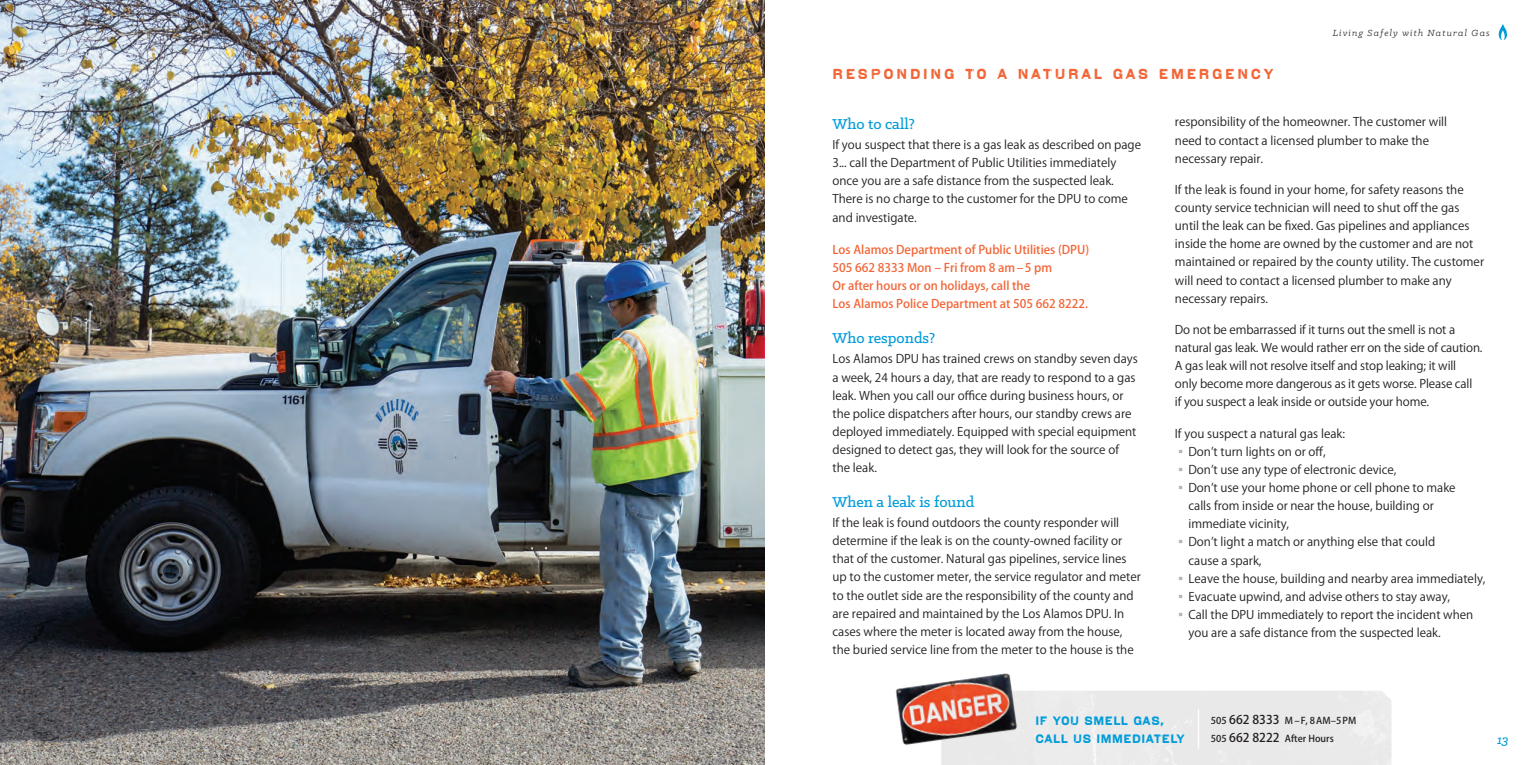
<style>
.page{position:relative;width:1530px;height:765px;background:#fff}
.page>*{position:absolute;margin:0;border:0;box-sizing:border-box;transform-origin:0 0}
.t1{font:500 16.25px "Klinic Slab";color:#009cd9}
.t2{font:15px "Coldharbour Gothic";letter-spacing:.18em;color:#f26537}
.t3{font:italic 500 13.75px "Klinic Slab";color:#009cd9}
.t4{font:12.62px/18.1px "Coldharbour Gothic";letter-spacing:.04em;color:#009cd9}
.t5{font:11.88px/18.1px "Koz Go Pro";color:#231f20}
.t6{font:500 11.88px/18.1px "Koz Go Pro";color:#f26537}
.t7{font:italic 10px "Klinic Slab";letter-spacing:.12em;color:#231f20}
.t8{font:500 9.38px/18.1px "Koz Go Pro";color:#231f20}
.s1{color:#b2b3b7}
.s2{font-size:12.12px}
</style>
<div class="page">
<img style="left:895px;top:673px;width:127px;height:78px">
<svg style="left:1498px;top:24px;width:9px;height:16px"></svg>
<img style="left:0;top:0;width:765px;height:765px">
<p class="t2" style="left:832px;top:65px;width:442px">RESPONDING TO A NATURAL GAS EMERGENCY</p>
<p class="t7" style="left:1333px;top:26px;width:159px">Living Safely with Natural Gas</p>
<h1 class="t1" style="left:832px;top:114px;width:84px">Who to call?</h1>
<p class="t5" style="left:832px;top:136px;width:310px">If you suspect that there is a gas leak as described on page 3... call the Department of Public Utilities immediately once you are a safe distance from the suspected leak.<br>There is no charge to the customer for the DPU to come and investigate.</p>
<p class="t6" style="left:832px;top:241px;width:258px">Los Alamos Department of Public Utilities (DPU)<br>505 662 8333 Mon – Fri from 8 am–5 pm<br>Or after hours or on holidays, call the<br>Los Alamos Police Department at 505 662 8222.</p>
<h1 class="t1" style="left:832px;top:328px;width:104px">Who responds?</h1>
<p class="t5" style="left:832px;top:350px;width:307px">Los Alamos DPU has trained crews on standby seven days a week, 24 hours a day, that are ready to respond to a gas leak. When you call our office during business hours, or the police dispatchers after hours, our standby crews are deployed immediately. Equipped with special equipment designed to detect gas, they will look for the source of the leak.</p>
<h1 class="t1" style="left:832px;top:492px;width:143px">When a leak is found</h1>
<p class="t5" style="left:832px;top:514px;width:310px">If the leak is found outdoors the county responder will determine if the leak is on the county-owned facility or that of the customer. Natural gas pipelines, service lines up to the customer meter, the service regulator and meter to the outlet side are the responsibility of the county and are repaired and maintained by the Los Alamos DPU. In cases where the meter is located away from the house, the buried service line from the meter to the house is the</p>
<p class="t5" style="left:1175px;top:113px;width:274px">responsibility of the homeowner. The customer will need to contact a licensed plumber to make the necessary repair.</p>
<p class="t5" style="left:1175px;top:181px;width:311px">If the leak is found in your home, for safety reasons the county service technician will need to shut off the gas until the leak can be fixed. Gas pipelines and appliances inside the home are owned by the customer and are not maintained or repaired by the county utility. The customer will need to contact a licensed plumber to make any necessary repairs.</p>
<p class="t5" style="left:1175px;top:321px;width:309px">Do not be embarrassed if it turns out the smell is not a natural gas leak. We would rather err on the side of caution.<br>A gas leak will not resolve itself and stop leaking; it will<br>only become more dangerous as it gets worse. Please call<br>if you suspect a leak inside or outside your home.</p>
<p class="t5" style="left:1175px;top:425px;width:172px">If you suspect a natural gas leak:</p>
<p class="t5" style="left:1175px;top:443px;width:152px"><span class="s1">▪</span>Don’t turn lights on or off,</p>
<p class="t5" style="left:1175px;top:461px;width:223px"><span class="s1">▪</span>Don’t use any type of electronic device,</p>
<p class="t5" style="left:1188px;top:479px;width:269px;text-indent:-14px"><span class="s1">▪</span>Don’t use your home phone or cell phone to make calls from inside or near the house, building or immediate vicinity,</p>
<p class="t5" style="left:1188px;top:533px;width:248px;text-indent:-14px"><span class="s1">▪</span>Don’t light a match or anything else that could cause a spark,</p>
<p class="t5" style="left:1175px;top:570px;width:312px"><span class="s1">▪</span>Leave the house, building and nearby area immediately,</p>
<p class="t5" style="left:1175px;top:588px;width:277px"><span class="s1">▪</span>Evacuate upwind, and advise others to stay away,</p>
<p class="t5" style="left:1188px;top:606px;width:286px;text-indent:-14px"><span class="s1">▪</span>Call the DPU immediately to report the incident when you are a safe distance from the suspected leak.</p>
<p class="t4" style="left:1036px;top:711px;width:151px">IF YOU SMELL GAS,<br>CALL US IMMEDIATELY</p>
<p class="t8" style="left:1211px;top:712px;width:147px">505 <span class="s2">662 8333</span> M–F, 8AM–5PM<br>505 <span class="s2">662 8222</span> After Hours</p>
<p class="t3" style="left:1497px;top:731px;width:13px">13</p>
</div>
